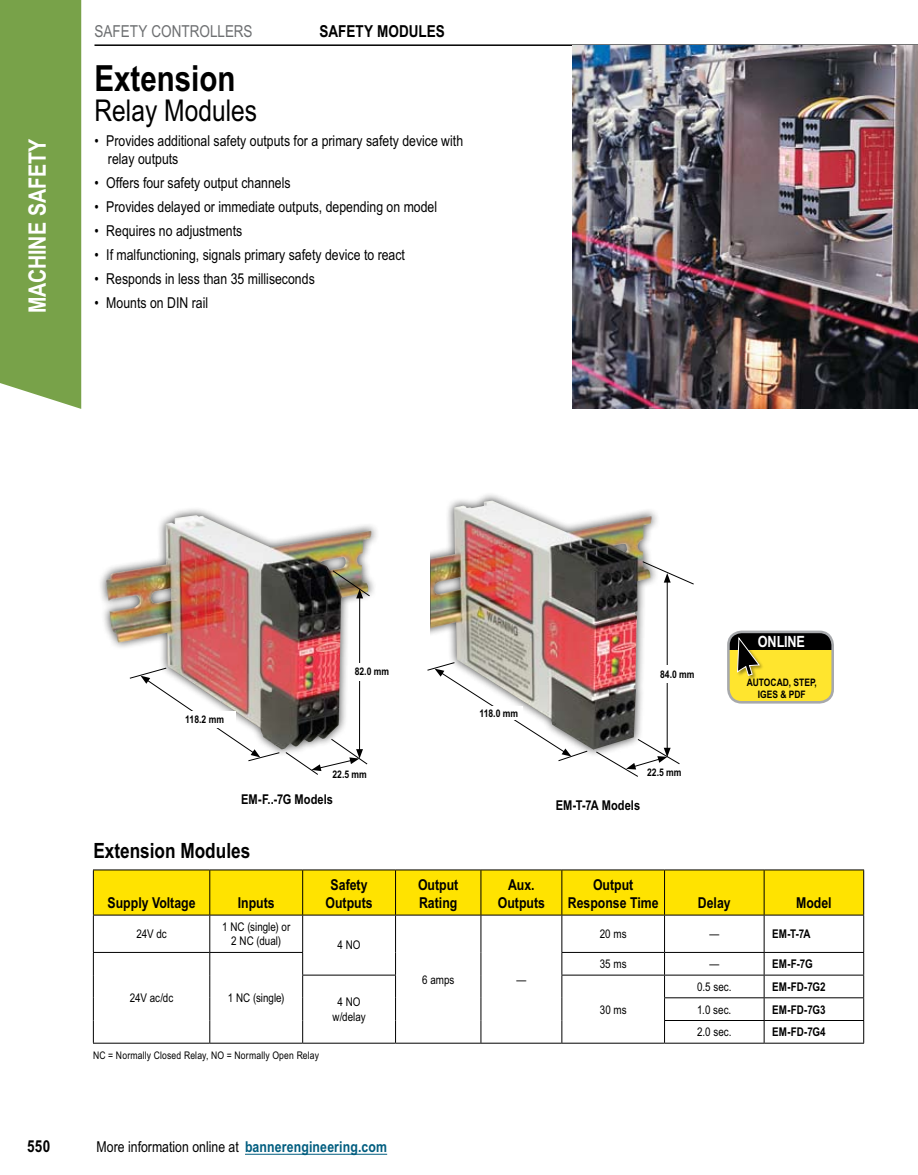
<style>
.page{position:relative;width:918px;height:1175px;background:#fff}
.page>*{position:absolute;margin:0;border:0;box-sizing:border-box;transform-origin:0 0}
.t1{font:700 36px "Arial Narrow";color:#000}
.t2{font:30px "Arial Narrow";color:#000}
.t3{font:700 24px "Arial Narrow";color:#fff}
.t4{font:700 21px "Arial Narrow";color:#000}
.t5{font:16.5px "Arial Narrow";color:#6d6f71}
.t6{font:700 16.5px "Arial Narrow";letter-spacing:.005em;color:#000}
.t7{font:700 15.45px "Arial Narrow";color:#fff}
.t8{font:15px/18px "Arial Narrow";color:#000}
.t9{font:700 15px/18px "Arial Narrow";color:#000;text-align:center}
.t10{font:700 13.5px "Arial Narrow";letter-spacing:.005em;color:#000}
.t11{font:12px/13.5px "Arial Narrow";color:#000;text-align:center}
.t12{font:700 12px "Arial Narrow";letter-spacing:-.005em;color:#000}
.t13{font:10.5px "Arial Narrow";letter-spacing:.015em;color:#000}
.t14{font:700 10.5px "Arial Narrow";color:#000}
.t15{font:700 10.35px/11.6px "Arial Narrow";color:#000;text-align:center}
.s1{font-weight:700;color:#005d7f}
</style>
<div class="page">
<div style="left:0;top:0;width:81px;height:409px;background:#78a249"></div>
<hr style="left:94px;top:44px;width:824px;height:2px;background:#000">
<hr style="left:245px;top:1153px;width:142px;height:1px;background:#005d7f">
<img style="left:573px;top:46px;width:345px;height:362px">
<div style="left:97px;top:505px;width:283px;height:252px;background:#000;opacity:.75"></div>
<img style="left:106px;top:514px;width:265px;height:235px">
<div style="left:430px;top:491px;width:230px;height:266px;background:#000;opacity:.75"></div>
<img style="left:430px;top:500px;width:222px;height:249px">
<hr style="left:359px;top:596px;width:1px;height:155px;background:#000">
<div style="left:352px;top:662px;width:40px;height:18px;background:#fff"></div>
<hr style="left:667px;top:580px;width:1px;height:170px;background:#000">
<div style="left:656px;top:665px;width:43px;height:18px;background:#fff"></div>
<svg style="left:129px;top:667px;width:239px;height:108px"></svg>
<svg style="left:332px;top:570px;width:38px;height:28px"></svg>
<svg style="left:427px;top:662px;width:161px;height:99px"></svg>
<svg style="left:642px;top:561px;width:52px;height:23px"></svg>
<svg style="left:596px;top:739px;width:84px;height:38px"></svg>
<div style="left:727px;top:630px;width:107px;height:73px;border:3px solid #a7a9ac;border-radius:13px"></div>
<svg style="left:728px;top:632px;width:105px;height:70px;background:#b6a52f"></svg>
<div style="left:94px;top:870px;width:769px;height:44px;background:#ffe300"></div>
<hr style="left:93px;top:869px;width:117px;height:1px;background:#000">
<hr style="left:93px;top:870px;width:1px;height:44px;background:#000">
<hr style="left:210px;top:869px;width:93px;height:1px;background:#000">
<hr style="left:209px;top:870px;width:1px;height:44px;background:#000">
<hr style="left:303px;top:869px;width:93px;height:1px;background:#000">
<hr style="left:302px;top:870px;width:1px;height:44px;background:#000">
<hr style="left:396px;top:869px;width:85px;height:1px;background:#000">
<hr style="left:395px;top:870px;width:1px;height:44px;background:#000">
<hr style="left:481px;top:869px;width:81px;height:1px;background:#000">
<hr style="left:481px;top:870px;width:1px;height:44px;background:#000">
<hr style="left:562px;top:869px;width:103px;height:1px;background:#000">
<hr style="left:561px;top:870px;width:1px;height:44px;background:#000">
<hr style="left:665px;top:869px;width:99px;height:1px;background:#000">
<hr style="left:664px;top:870px;width:1px;height:44px;background:#000">
<hr style="left:764px;top:869px;width:100px;height:1px;background:#000">
<hr style="left:764px;top:870px;width:1px;height:44px;background:#000">
<hr style="left:863px;top:870px;width:1px;height:44px;background:#000">
<hr style="left:93px;top:914px;width:117px;height:1px;background:#000">
<hr style="left:210px;top:914px;width:93px;height:1px;background:#000">
<hr style="left:303px;top:914px;width:93px;height:1px;background:#000">
<hr style="left:396px;top:914px;width:85px;height:1px;background:#000">
<hr style="left:481px;top:914px;width:81px;height:1px;background:#000">
<hr style="left:562px;top:914px;width:103px;height:1px;background:#000">
<hr style="left:665px;top:914px;width:99px;height:1px;background:#000">
<hr style="left:764px;top:914px;width:100px;height:1px;background:#000">
<hr style="left:93px;top:915px;width:1px;height:37px;background:#000">
<hr style="left:209px;top:915px;width:1px;height:37px;background:#000">
<hr style="left:302px;top:915px;width:1px;height:37px;background:#000">
<hr style="left:395px;top:915px;width:1px;height:37px;background:#000">
<hr style="left:481px;top:915px;width:1px;height:37px;background:#000">
<svg style="left:481px;top:952px;width:1px;height:90px"></svg>
<hr style="left:396px;top:1042px;width:85px;height:1px;background:#000">
<hr style="left:481px;top:1042px;width:81px;height:1px;background:#000">
<hr style="left:561px;top:915px;width:1px;height:37px;background:#000">
<hr style="left:664px;top:915px;width:1px;height:37px;background:#000">
<hr style="left:863px;top:915px;width:1px;height:37px;background:#000">
<hr style="left:764px;top:915px;width:1px;height:37px;background:#000">
<hr style="left:93px;top:952px;width:117px;height:1px;background:#000">
<hr style="left:210px;top:952px;width:93px;height:1px;background:#000">
<svg style="left:93px;top:952px;width:1px;height:90px"></svg>
<svg style="left:209px;top:952px;width:1px;height:90px"></svg>
<hr style="left:93px;top:1042px;width:117px;height:1px;background:#000">
<hr style="left:210px;top:1042px;width:93px;height:1px;background:#000">
<hr style="left:561px;top:952px;width:104px;height:1px;background:#000">
<hr style="left:665px;top:952px;width:99px;height:1px;background:#000">
<hr style="left:764px;top:952px;width:100px;height:1px;background:#000">
<hr style="left:302px;top:974px;width:94px;height:1px;background:#000">
<svg style="left:302px;top:952px;width:1px;height:90px"></svg>
<svg style="left:395px;top:952px;width:1px;height:90px"></svg>
<hr style="left:303px;top:1042px;width:93px;height:1px;background:#000">
<hr style="left:561px;top:974px;width:104px;height:1px;background:#000">
<svg style="left:561px;top:952px;width:1px;height:90px"></svg>
<hr style="left:562px;top:1042px;width:103px;height:1px;background:#000">
<hr style="left:665px;top:974px;width:99px;height:1px;background:#000">
<hr style="left:764px;top:974px;width:100px;height:1px;background:#000">
<hr style="left:664px;top:997px;width:100px;height:1px;background:#000">
<hr style="left:764px;top:997px;width:100px;height:1px;background:#000">
<hr style="left:664px;top:1020px;width:100px;height:1px;background:#000">
<svg style="left:664px;top:952px;width:1px;height:90px"></svg>
<hr style="left:764px;top:1020px;width:100px;height:1px;background:#000">
<svg style="left:863px;top:952px;width:1px;height:90px"></svg>
<hr style="left:665px;top:1042px;width:99px;height:1px;background:#000">
<hr style="left:764px;top:1042px;width:100px;height:1px;background:#000">
<svg style="left:764px;top:952px;width:1px;height:90px"></svg>
<h3 class="t3" style="left:24px;top:313px;width:176px;rotate:-90deg">MACHINE SAFETY</h3>
<p class="t5" style="left:94px;top:22px;width:159px">SAFETY CONTROLLERS</p>
<p class="t6" style="left:319px;top:21px;width:127px">SAFETY MODU LES</p>
<h1 class="t1" style="left:94px;top:57px;width:143px">Extension</h1>
<h2 class="t2" style="left:94px;top:93px;width:164px">Relay Modules</h2>
<p class="t8" style="left:108px;top:131px;width:357px;text-indent:-13px">• Provides additional safety outputs for a primary safety device with relay outputs</p>
<p class="t8" style="left:94px;top:174px;width:198px">• Offers four safety output channels</p>
<p class="t8" style="left:94px;top:198px;width:344px">• Provides delayed or immediate outputs, depending on model</p>
<p class="t8" style="left:94px;top:222px;width:149px">• Requires no adjustments</p>
<p class="t8" style="left:94px;top:246px;width:312px">• If malfunctioning, signals primary safety device to react</p>
<p class="t8" style="left:94px;top:270px;width:222px">• Responds in less than 35 milliseconds</p>
<p class="t8" style="left:94px;top:294px;width:115px">• Mounts on DIN rail</p>
<p class="t14" style="left:185px;top:713px;width:40px">118.2 mm</p>
<p class="t14" style="left:355px;top:665px;width:36px">82.0 mm</p>
<p class="t14" style="left:333px;top:768px;width:36px">22.5 mm</p>
<p class="t10" style="left:241px;top:791px;width:93px">EM-F..-7G Models</p>
<p class="t14" style="left:479px;top:707px;width:40px">118.0 mm</p>
<p class="t14" style="left:660px;top:668px;width:36px">84.0 mm</p>
<p class="t14" style="left:647px;top:766px;width:36px">22.5 mm</p>
<p class="t10" style="left:556px;top:797px;width:86px">EM-T-7A Models</p>
<p class="t7" style="left:758px;top:632px;width:9px">online</p>
<p class="t15" style="left:747px;top:677px;width:72px">AUTOCAD, STEP,<br>IGES &amp; PDF</p>
<h3 class="t4" style="left:93px;top:838px;width:158px">Extension Modules</h3>
<p class="t9" style="left:108px;top:894px;width:89px">Supply Voltage</p>
<p class="t9" style="left:238px;top:894px;width:38px">Inputs</p>
<p class="t11" style="left:136px;top:927px;width:32px">24V dc</p>
<p class="t11" style="left:222px;top:920px;width:70px">1 NC (single) or<br>2 NC (dual)</p>
<p class="t11" style="left:130px;top:991px;width:45px">24V ac/dc</p>
<p class="t11" style="left:228px;top:991px;width:58px">1 NC (single)</p>
<p class="t9" style="left:326px;top:876px;width:49px">Safety<br>Outputs</p>
<p class="t9" style="left:418px;top:876px;width:42px;text-align:left">Output<br>Rating</p>
<p class="t9" style="left:498px;top:876px;width:49px">Aux.<br>Outputs</p>
<p class="t9" style="left:568px;top:876px;width:92px">Output<br>Response Time</p>
<p class="t9" style="left:698px;top:894px;width:34px">Delay</p>
<p class="t9" style="left:796px;top:894px;width:37px">Model</p>
<p class="t11" style="left:338px;top:938px;width:25px">4 NO</p>
<p class="t11" style="left:600px;top:927px;width:28px">20 ms</p>
<p class="t11" style="left:709px;top:927px;width:11px">—</p>
<p class="t12" style="left:772px;top:927px;width:40px">EM-T-7A</p>
<p class="t11" style="left:600px;top:957px;width:28px">35 ms</p>
<p class="t11" style="left:709px;top:957px;width:11px">—</p>
<p class="t12" style="left:772px;top:957px;width:42px">EM-F-7G</p>
<p class="t11" style="left:422px;top:972px;width:34px">6 amps</p>
<p class="t11" style="left:516px;top:972px;width:11px">—</p>
<p class="t11" style="left:333px;top:993px;width:34px;line-height:15.8px">4 NO w/delay</p>
<p class="t11" style="left:600px;top:1002px;width:28px">30 ms</p>
<p class="t11" style="left:697px;top:979px;width:36px">0.5 sec.</p>
<p class="t12" style="left:772px;top:979px;width:55px">EM-FD-7G2</p>
<p class="t11" style="left:697px;top:1002px;width:36px">1.0 sec.</p>
<p class="t12" style="left:772px;top:1002px;width:55px">EM-FD-7G3</p>
<p class="t11" style="left:697px;top:1025px;width:36px">2.0 sec.</p>
<p class="t12" style="left:772px;top:1025px;width:55px">EM-FD-7G4</p>
<p class="t13" style="left:93px;top:1048px;width:228px">NC = Normally Closed Relay, NO = Normally Open Relay</p>
<p class="t6" style="left:27px;top:1136px;width:25px">550</p>
<p class="t8" style="left:97px;top:1137px;width:292px">More information online at <span class="s1">bannerengineering.com</span></p>
</div>
